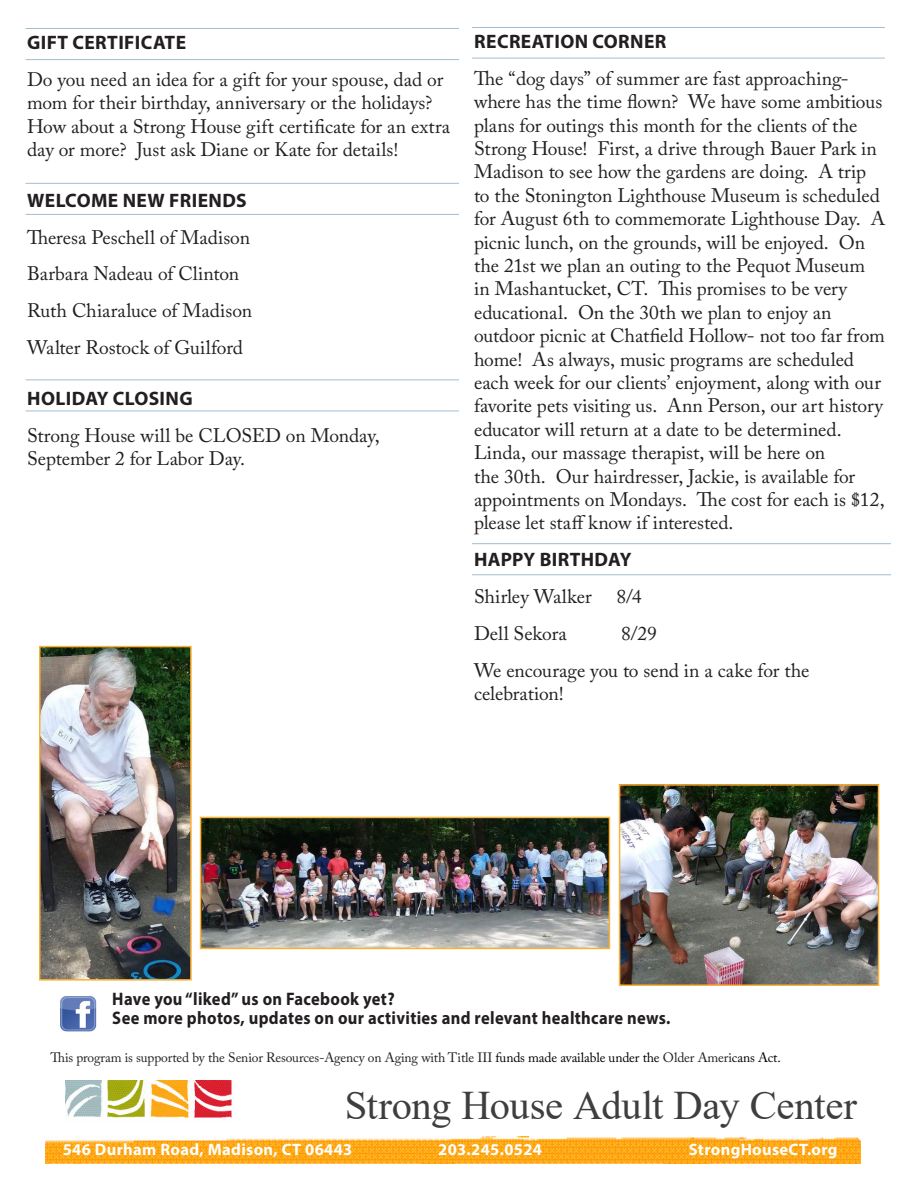
<style>
.page{position:relative;width:918px;height:1188px;background:#fff}
.page>*{position:absolute;margin:0;border:0;box-sizing:border-box;transform-origin:0 0}
.t1{font:40.5px "Times New Roman";letter-spacing:-.01em;color:#3e3e3f}
.t2{font:19.5px/23.4px "Adobe Caslon Pro";letter-spacing:-.005em;color:#231f20}
.Body_Copy_Paragraph{font:700 19.5px "Myriad Pro";letter-spacing:.02em;color:#231f20}
.Body_Copy_Paragraph-2{font:700 18.15px "Myriad Pro";letter-spacing:.02em;color:#231f20;scale:.91 1}
.Body_Copy_Paragraph-3{font:700 16.5px "Myriad Pro";letter-spacing:.02em;color:#fff}
.Body_Copy_Paragraph-4{font:13.5px "Adobe Caslon Pro";letter-spacing:-.01em;color:#231f20}
.s1{color:#000}
</style>
<div class="page">
<img style="left:46px;top:1136px;width:814px;height:27px">
<img style="left:60px;top:996px;width:37px;height:36px">
<img style="left:203px;top:820px;width:404px;height:126px">
<div style="left:200px;top:817px;width:410px;height:132px;border:2px solid #fbb133"></div>
<img style="left:622px;top:787px;width:254px;height:196px">
<div style="left:619px;top:784px;width:260px;height:202px;border:2px solid #fbb133"></div>
<img style="left:66px;top:1080px;width:166px;height:38px">
<hr style="left:472px;top:58px;width:413px;height:1px;background:#a0bed1">
<hr style="left:472px;top:27px;width:413px;height:1px;background:#a0bed1">
<hr style="left:26px;top:411px;width:433px;height:1px;background:#a0bed1">
<hr style="left:26px;top:380px;width:433px;height:1px;background:#a0bed1">
<img style="left:42px;top:649px;width:147px;height:329px">
<div style="left:39px;top:646px;width:153px;height:335px;border:2px solid #fbb133"></div>
<hr style="left:26px;top:214px;width:433px;height:1px;background:#a0bed1">
<hr style="left:26px;top:183px;width:433px;height:1px;background:#a0bed1">
<hr style="left:472px;top:574px;width:419px;height:1px;background:#a0bed1">
<hr style="left:472px;top:543px;width:419px;height:1px;background:#a0bed1">
<hr style="left:26px;top:59px;width:433px;height:1px;background:#a0bed1">
<hr style="left:26px;top:28px;width:433px;height:1px;background:#a0bed1">
<p class="Body_Copy_Paragraph" style="left:27px;top:30px;width:160px">GIFT CERTIFICATE</p>
<p class="t2" style="left:27px;top:68px;width:425px">Do you need an idea for a gift for your spouse, dad or mom for their birthday, anniversary or the holidays?<br>How about a Strong House gift certificate for an extra day or more? Just ask Diane or Kate for details!</p>
<p class="Body_Copy_Paragraph" style="left:27px;top:187px;width:221px">WELCOME NEW FRIENDS</p>
<p class="t2" style="left:27px;top:225px;width:225px">Theresa Peschell of Madison</p>
<p class="t2" style="left:27px;top:262px;width:214px">Barbara Nadeau of Clinton</p>
<p class="t2" style="left:27px;top:299px;width:227px">Ruth Chiaraluce of Madison</p>
<p class="t2" style="left:27px;top:336px;width:217px">Walter Rostock of Guilford</p>
<p class="Body_Copy_Paragraph" style="left:27px;top:385px;width:167px">HOLIDAY CLOSING</p>
<p class="t2" style="left:27px;top:423px;width:354px">Strong House will be CLOSED on Monday,<br>September 2 for Labor Day.</p>
<p class="Body_Copy_Paragraph" style="left:474px;top:29px;width:194px">RECREATION CORNER</p>
<p class="t2" style="left:474px;top:66px;width:413px">The “dog days” of summer are fast approaching&shy;where has the time flown? We have some ambitious plans for outings this month for the clients of the Strong House! First, a drive through Bauer Park in Madison to see how the gardens are doing. A trip to the Stonington Lighthouse Museum is scheduled for August 6th to commemorate Lighthouse Day. A picnic lunch, on the grounds, will be enjoyed. On the 21st we plan an outing to the Pequot Museum in Mashantucket, CT. This promises to be very educational. On the 30th we plan to enjoy an outdoor picnic at Chatfield Hollow- not too far from home! As always, music programs are scheduled each week for our clients’ enjoyment, along with our favorite pets visiting us. Ann Person, our art history educator will return at a date to be determined.<br>Linda, our massage therapist, will be here on<br>the 30th. Our hairdresser, Jackie, is available for appointments on Mondays. The cost for each is $12, please let staff know if interested.</p>
<p class="Body_Copy_Paragraph" style="left:474px;top:547px;width:159px">HAPPY BIRTHDAY</p>
<p class="t2" style="left:474px;top:585px;width:119px">Shirley Walker</p>
<p class="t2" style="left:617px;top:585px;width:26px">8/4</p>
<p class="t2" style="left:474px;top:622px;width:94px">Dell Sekora</p>
<p class="t2" style="left:621px;top:622px;width:37px">8/29</p>
<p class="t2" style="left:474px;top:658px;width:337px">We encourage you to send in a cake for the celebration!</p>
<p class="Body_Copy_Paragraph-2" style="left:112px;top:987px;width:312px">Have you “liked” us on Facebook yet?</p>
<p class="Body_Copy_Paragraph-2" style="left:112px;top:1006px;width:615px">See more photos, updates on our activities and relevant healthcare news.</p>
<p class="Body_Copy_Paragraph-4" style="left:51px;top:1049px;width:732px">This program is supported by the Senior Resources-Agency on Aging with Title III <span class="s1">funds made available under the</span> Older Ameri<span class="s1">cans Act.</span></p>
<p class="t1" style="left:345px;top:1077px;width:514px">Strong House Adult Day Center</p>
<p class="Body_Copy_Paragraph-3" style="left:63px;top:1139px;width:291px">546 Durham Road, Madison, CT 06443</p>
<p class="Body_Copy_Paragraph-3" style="left:438px;top:1139px;width:105px">203.245.0524</p>
<p class="Body_Copy_Paragraph-3" style="left:689px;top:1139px;width:150px">StrongHouseCT.org</p>
</div>
